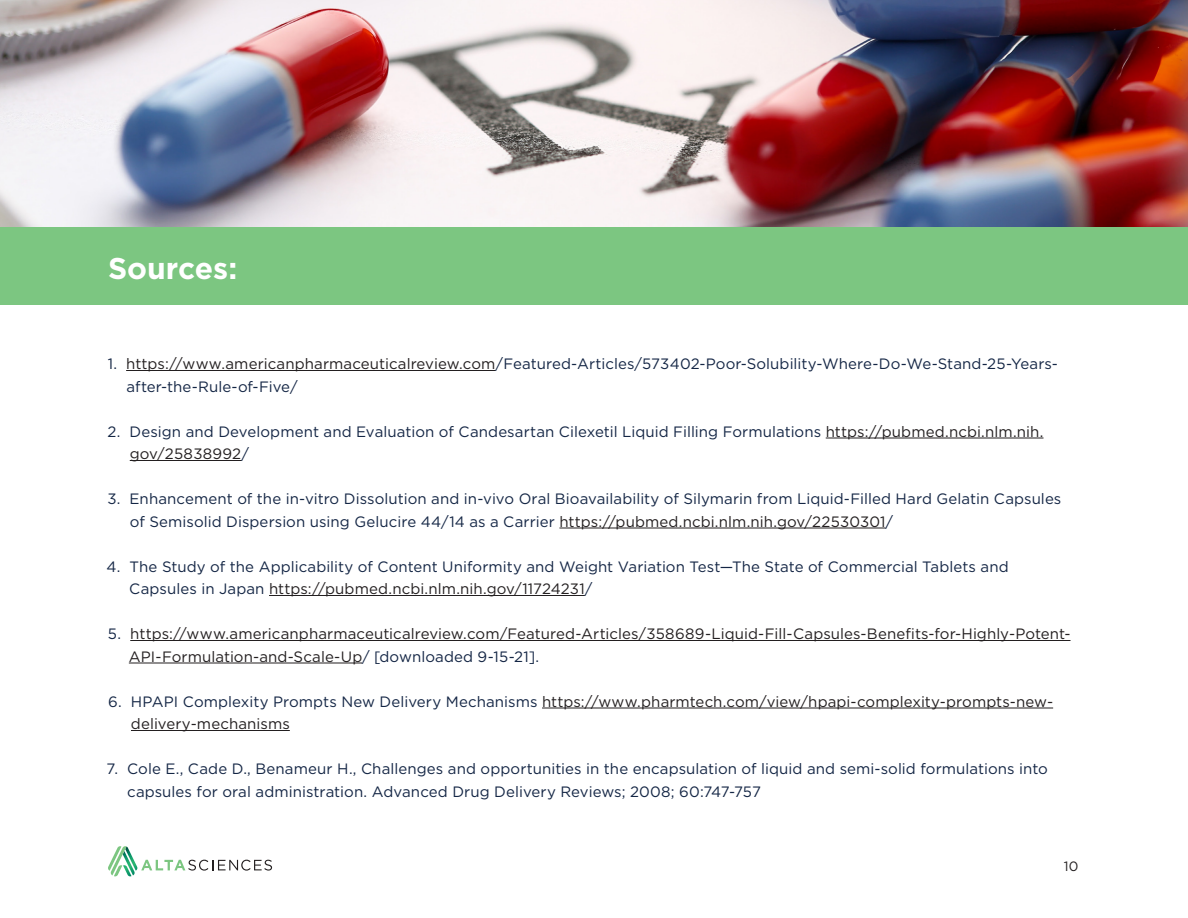
<style>
.page{position:relative;width:1188px;height:918px;background:#fff}
.page>*{position:absolute;margin:0;border:0;box-sizing:border-box;transform-origin:0 0}
.Subtitle_H2{font:700 30px "Gotham";letter-spacing:-.005em;color:#fff}
.t1{font:15px/22.5px "Gotham";letter-spacing:.005em;color:#142645}
.t2{font:15px/22.5px "Gotham";letter-spacing:.005em;color:#231f20}
.t3{font:13.5px "Gotham";color:#231f20}
.s1{color:#231f20}
.s2{color:#142645}
</style>
<div class="page">
<svg style="left:108px;top:846px;width:164px;height:31px"></svg>
<img style="left:0;top:0;width:1188px;height:227px">
<hr style="left:126px;top:370px;width:370px;height:1px;background:#231f20">
<hr style="left:826px;top:438px;width:218px;height:1px;background:#231f20">
<hr style="left:130px;top:460px;width:112px;height:1px;background:#231f20">
<hr style="left:559px;top:528px;width:327px;height:1px;background:#231f20">
<hr style="left:269px;top:595px;width:316px;height:1px;background:#231f20">
<hr style="left:130px;top:640px;width:941px;height:1px;background:#231f20">
<hr style="left:129px;top:663px;width:233px;height:1px;background:#231f20">
<hr style="left:542px;top:708px;width:511px;height:1px;background:#231f20">
<hr style="left:131px;top:730px;width:159px;height:1px;background:#231f20">
<div style="left:0;top:227px;width:1188px;height:78px;background:#7cc681"></div>
<h2 class="Subtitle_H2" style="left:108px;top:248px;width:131px">Sources:</h2>
<p class="t1" style="left:126px;top:352px;width:933px;text-indent:-19px">1. <span class="s1">https://www.americanpharmaceuticalreview.com</span>/Featured-Articles/573402-Poor-Solubility-Where-Do-We-Stand-25-Years&shy;after-the-Rule-of-Five/</p>
<p class="t1" style="left:130px;top:420px;width:915px;text-indent:-22px">2. Design and Development and Evaluation of Candesartan Cilexetil Liquid Filling Formulations <span class="s1">https://pubmed.ncbi.nlm.nih. gov/25838992</span>/</p>
<p class="t1" style="left:130px;top:487px;width:933px;text-indent:-22px">3. Enhancement of the in-vitro Dissolution and in-vivo Oral Bioavailability of Silymarin from Liquid-Filled Hard Gelatin Capsules of Semisolid Dispersion using Gelucire 44/14 as a Carrier <span class="s1">https://pubmed.ncbi.nlm.nih.gov/22530301</span>/</p>
<p class="t1" style="left:129px;top:555px;width:881px;text-indent:-23px">4. The Study of the Applicability of Content Uniformity and Weight Variation Test—The State of Commercial Tablets and<br>Capsules in Japan <span class="s1">https://pubmed.ncbi.nlm.nih.gov/11724231</span>/</p>
<p class="t2" style="left:129px;top:622px;width:943px;text-indent:-21px"><span class="s2">5.</span> https://www.americanpharmaceuticalreview.com/Featured-Articles/358689-Liquid-Fill-Capsules-Benefits-for-Highly-Potent-<br>API-Formulation-and-Scale-Up<span class="s2">/ [downloaded 9-15-21].</span></p>
<p class="t2" style="left:131px;top:690px;width:924px;text-indent:-23px"><span class="s2">6. HPAPI Complexity Prompts New Delivery Mechanisms</span> https://www.pharmtech.com/view/hpapi-complexity-prompts-new&shy;delivery-mechanisms</p>
<p class="t1" style="left:127px;top:757px;width:922px;text-indent:-21px">7. Cole E., Cade D., Benameur H., Challenges and opportunities in the encapsulation of liquid and semi-solid formulations into capsules for oral administration. Advanced Drug Delivery Reviews; 2008; 60:747-757</p>
<p class="t3" style="left:1064px;top:858px;width:16px">10</p>
</div>
